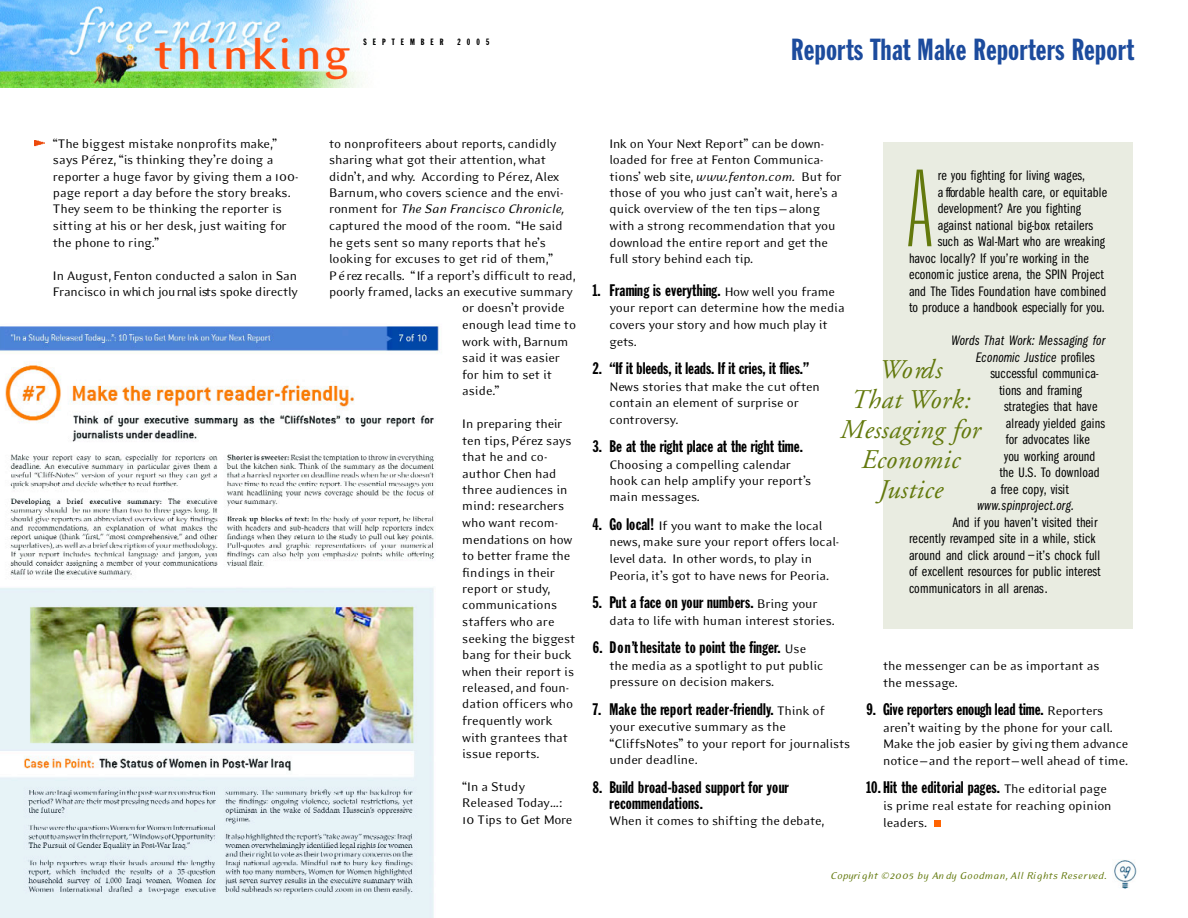
<style>
.page{position:relative;width:1188px;height:918px;background:#fff}
.page>*{position:absolute;margin:0;border:0;box-sizing:border-box;transform-origin:0 0}
.t1{font:100 ultra-condensed 106.2px "Univers";color:#63790d}
.t2{font:700 49.5px "Eidetic Modern";letter-spacing:.05em;color:#ff5011}
.t3{font:30px "Franklin Gothic Extra Cond";letter-spacing:.015em;color:#1c4b9d}
.t4{font:27px/30px "Adobe Garamond Italic Os F";letter-spacing:.015em;color:#63790d;text-align:center}
.t5{font:16.5px/16.2px "Franklin Gothic Extra Cond";color:#000}
.t6{font:14.25px/16.5px "Eidetic Modern";color:#000}
.t7{font:14.25px/16.5px "Franklin Got Cmp ITC";color:#000}
.t8{font:italic 14.25px "Franklin Got Cmp ITC";color:#000}
.t9{font:italic 14.25px "Eidetic Modern";color:#000}
.t10{font:italic 11.25px "Eidetic Modern";letter-spacing:.02em;color:#63790d}
.t11{font:9px "Franklin Gothic Extra Cond";letter-spacing:.675em;color:#000}
.s1{font-style:normal}
.s2{font-style:italic}
.s3{font-family:"Eidetic Modern";font-size:14.25px}
.s4{font-family:"Franklin Gothic Extra Cond";font-size:16.5px}
</style>
<div class="page">
<img style="left:1114px;top:860px;width:23px;height:29px">
<svg style="left:34px;top:140px;width:11px;height:7px"></svg>
<img style="left:0;top:0;width:362px;height:88px">
<div style="left:883px;top:143px;width:250px;height:486px;background:#e9ece1"></div>
<img style="left:0;top:325px;width:439px;height:593px">
<div style="left:934px;top:820px;width:6px;height:7px;background:#ff6402"></div>
<h2 class="t2" style="left:154px;top:32px;width:199px">thinking</h2>
<p class="t11" style="left:364px;top:38px;width:81px">SEPTEMBER</p>
<p class="t11" style="left:458px;top:38px;width:33px">2005</p>
<h3 class="t3" style="left:791px;top:39px;width:344px">R e p o rts That Make Reporters Report</h3>
<p class="t6" style="left:53px;top:136px;width:247px">“The biggest mistake nonprofits make,” says Pérez, “is thinking they’re doing a reporter a huge favor by giving them a 100- page report a day before the story breaks.<br>They seem to be thinking the reporter is sitting at his or her desk, just waiting for the phone to ring.”</p>
<p class="t6" style="left:53px;top:268px;width:247px">In August, Fenton conducted a salon in San<br>Fra n c isco in whi ch jou rnal ists sp oke dire c tly</p>
<p class="t6" style="left:329px;top:136px;width:229px">to nonprofiteers about reports, candidly</p>
<p class="t6" style="left:329px;top:152px;width:219px">sharing what got their attention, what</p>
<p class="t6" style="left:329px;top:169px;width:232px">didn’t, and why. According to Pérez, Alex</p>
<p class="t6" style="left:329px;top:185px;width:236px">Barnum,who covers science and the envi-</p>
<p class="t9" style="left:329px;top:203px;width:237px"><span class="s1">ronment for</span> The San Francisco Chronicle,</p>
<p class="t6" style="left:329px;top:218px;width:235px">captured the mood of the room. “He said</p>
<p class="t6" style="left:329px;top:235px;width:218px">he gets sent so many reports that he’s</p>
<p class="t6" style="left:329px;top:251px;width:226px">looking for excuses to get rid of them ,”</p>
<p class="t6" style="left:329px;top:268px;width:248px">P é rez recalls. “ If a rep or t ’s diffi c ult to re a d ,</p>
<p class="t6" style="left:329px;top:284px;width:246px">p o orly framed, lacks an executive summary</p>
<p class="t6" style="left:462px;top:301px;width:104px">or doesn’t provide</p>
<p class="t6" style="left:462px;top:317px;width:115px">enough lead time to</p>
<p class="t6" style="left:462px;top:334px;width:108px">work with, Barnum</p>
<p class="t6" style="left:462px;top:350px;width:99px">said it was easier</p>
<p class="t6" style="left:462px;top:367px;width:91px">for him to set it</p>
<p class="t6" style="left:462px;top:383px;width:39px">aside.”</p>
<p class="t6" style="left:462px;top:416px;width:115px">In preparing their ten tips, Pérez says that he and co&shy;author Chen had three audiences in mind: researchers who want recom&shy;menda tions on how to bet ter frame the fi n d i ng s in their report or study, communications staffers who are seeking the biggest bang for their buck when their report is released, and foun&shy;dation officers who frequently work with grantees that issue reports.</p>
<p class="t6" style="left:462px;top:779px;width:112px">“In a Study<br>Released Today…:<br>10 Tips to Get More</p>
<p class="t6" style="left:609px;top:136px;width:234px">Ink on Your Next Rep ort” can be down&shy;loaded for free at Fenton Communica&shy;tions’ web site, <span class="s2">www.fenton.com.</span> But for those of you who just can’t wait, here’s a quick overview of the ten tips—along with a strong recommendation that you download the entire rep ort and get the full story behind each tip.</p>
<p class="t5" style="left:593px;top:283px;width:244px">1. Framing is everything. <span class="s3">How well you frame</span></p>
<p class="t6" style="left:609px;top:301px;width:237px">your report can determine how the media c overs your story and how much play it gets.</p>
<p class="t5" style="left:593px;top:361px;width:218px">2. “If it bleeds, it leads. If it cries, it flies.”</p>
<p class="t6" style="left:609px;top:379px;width:212px">News stories that make the cut often contain an element of surprise or controversy.</p>
<p class="t5" style="left:593px;top:439px;width:211px">3. Be at the right place at the right time.</p>
<p class="t6" style="left:609px;top:457px;width:203px">Choosing a compelling calendar hook can help amplify your report’s main messages.</p>
<p class="t6" style="left:609px;top:518px;width:231px;text-indent:-17px"><span class="s4">4. Go local!</span> If you want to make the local news,make sure your report offers local&shy;level data. In other words, to play in Peoria, it’s got to have news for Peoria.</p>
<p class="t5" style="left:593px;top:595px;width:226px">5. Put a face on your numbers. <span class="s3">Bring your</span></p>
<p class="t6" style="left:609px;top:613px;width:227px">data to life with human interest stories.</p>
<p class="t5" style="left:593px;top:640px;width:215px">6 . D o n ’t hesitate to point the finger. <span class="s3">Use</span></p>
<p class="t6" style="left:609px;top:658px;width:215px">the media as a spotlight to put public pressure on decision makers.</p>
<p class="t5" style="left:593px;top:702px;width:234px">7 . Make the re p o rt re a d e r-frie n d ly. <span class="s3">Think of</span></p>
<p class="t6" style="left:609px;top:719px;width:242px">your executive summary as the “CliffsNotes” to your report for journalists under deadline.</p>
<p class="t5" style="left:609px;top:780px;width:181px;text-indent:-17px">8. Build broad-based support for your re c o m m e n d a tio n s .</p>
<p class="t6" style="left:609px;top:814px;width:217px">When it comes to shifting the debate,</p>
<h1 class="t1" style="left:909px;top:170px;width:23px">A</h1>
<p class="t7" style="left:938px;top:169px;width:149px">re you fighting for living wages,</p>
<p class="t7" style="left:938px;top:185px;width:171px">a ffordable health care, or equita b le</p>
<p class="t7" style="left:938px;top:201px;width:145px">development? Are you fig h tin g</p>
<p class="t7" style="left:938px;top:218px;width:157px">against national big-box reta ile rs</p>
<p class="t7" style="left:938px;top:234px;width:169px">such as Wal-Mart who are wreaking</p>
<p class="t7" style="left:909px;top:251px;width:181px">havoc locally? If you’re working in the</p>
<p class="t7" style="left:909px;top:268px;width:196px">economic justice arena, the SPIN Project</p>
<p class="t7" style="left:909px;top:284px;width:199px">and The Tides Foundation have combined</p>
<p class="t7" style="left:909px;top:300px;width:197px">to produce a handbook especially for you.</p>
<p class="t8" style="left:951px;top:335px;width:156px">Words That Work: Messaging for</p>
<p class="t8" style="left:976px;top:351px;width:120px">Economic Justice <span class="s1">p ro file s</span></p>
<p class="t7" style="left:990px;top:367px;width:109px">successful communica-</p>
<p class="t7" style="left:999px;top:383px;width:85px">tions and framing</p>
<p class="t7" style="left:1004px;top:399px;width:95px">strategies that have</p>
<p class="t7" style="left:1006px;top:416px;width:101px">already yielded gains</p>
<p class="t7" style="left:1006px;top:432px;width:85px">for advocates like</p>
<p class="t7" style="left:1004px;top:449px;width:93px">you working around</p>
<p class="t7" style="left:999px;top:466px;width:102px">the U.S. To download</p>
<p class="t7" style="left:991px;top:482px;width:80px">a free copy, visit</p>
<p class="t8" style="left:977px;top:499px;width:99px">w w w.s p in p ro je c t.o rg .</p>
<p class="t7" style="left:909px;top:515px;width:193px;text-indent:44px">And if you haven’t visited their recently revamped site in a while, stick around and click around –it’s chock full of excellent resources for public interest c o m m u n ic a to rs in all arenas.</p>
<h3 class="t4" style="left:841px;top:357px;width:142px">Wo rd s<br>That Wo rk :<br>Messaging for<br>Economic<br>Ju stic e</h3>
<p class="t6" style="left:883px;top:659px;width:218px">the messenger can be as important as the message.</p>
<p class="t5" style="left:867px;top:703px;width:238px">9. Give reporters enough lead time. <span class="s3">Reporters</span></p>
<p class="t6" style="left:883px;top:720px;width:247px">aren’t waiting by the phone for your call.<br>Make the job easier by givi ng them adva n c e notice—and the report—well ahead of time.</p>
<p class="t5" style="left:867px;top:781px;width:242px">1 0 . Hit the editorial pages. <span class="s3">The editorial page</span></p>
<p class="t6" style="left:883px;top:798px;width:230px">is prime real estate for reaching opinion leaders.</p>
<p class="t10" style="left:831px;top:871px;width:278px">Copyri ght ©2005 by An dy Goodma n , All Ri ghts Re s er ve d .</p>
</div>
